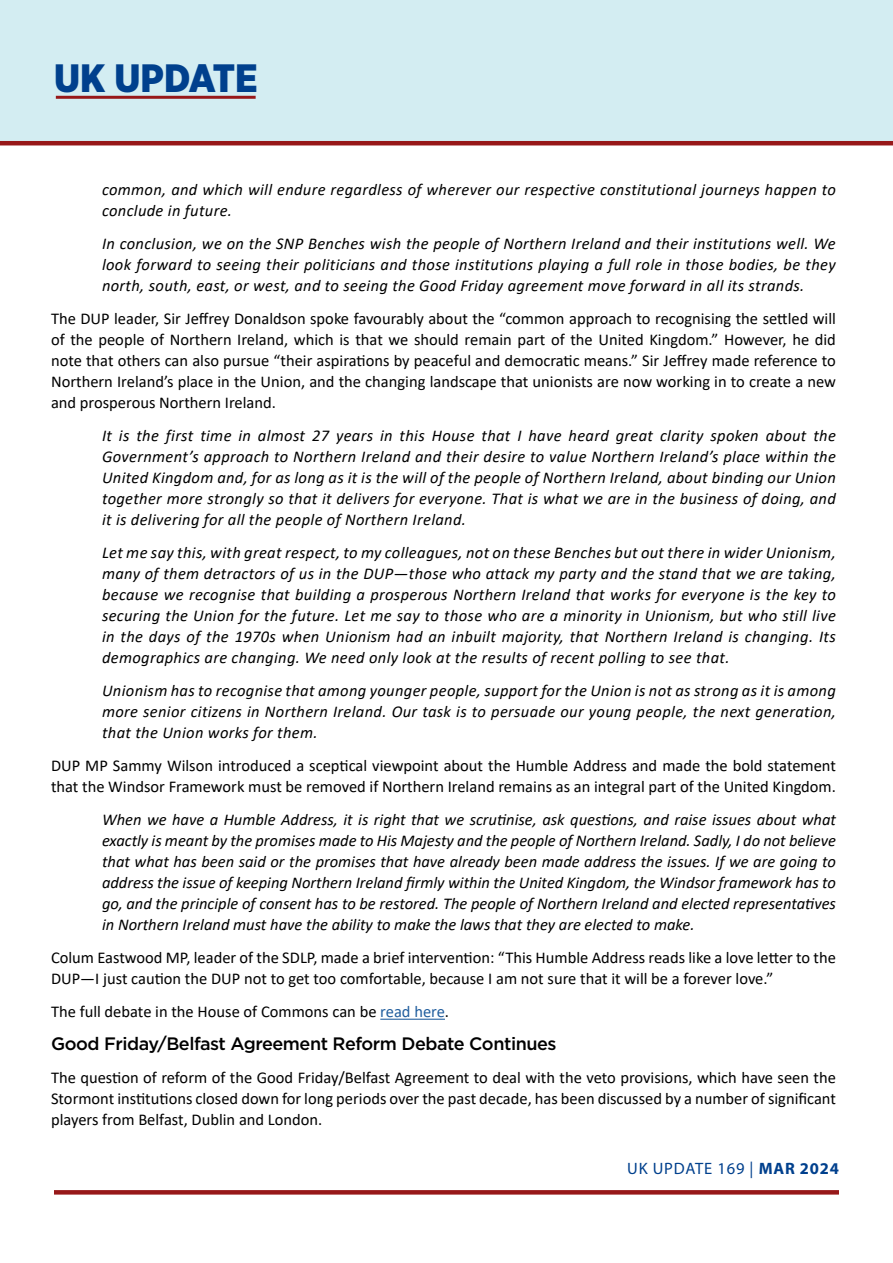
<style>
.page{position:relative;width:893px;height:1263px;background:#fff}
.page>*{position:absolute;margin:0;border:0;box-sizing:border-box;transform-origin:0 0}
.t1{font:900 39.6px "Gotham Narrow";color:#00408d}
.t2{font:500 18px "Gotham";letter-spacing:-.025em;color:#000}
.t3{font:italic 16.5px/21px "Calibri";letter-spacing:.02em;color:#000;text-align:justify}
.t4{font:16.5px/21px "Calibri";color:#000;text-align:justify}
.t5{font:16.5px "Myriad Pro";letter-spacing:.05em;color:#00408d}
.s1{color:#215e9e}
.s2{font-weight:700}
</style>
<div class="page">
<div style="left:0;top:0;width:893px;height:142px;background:#d3edf2"></div>
<hr style="left:0;top:141px;width:893px;height:4px;background:#971819">
<hr style="left:56px;top:96px;width:200px;height:3px;background:#971819">
<svg style="left:54px;top:1190px;width:785px;height:4px;background:#991d1e"></svg>
<hr style="left:380px;top:1019px;width:65px;height:1px;background:#215e9e">
<h1 class="t1" style="left:54px;top:52px;width:205px">UK UPDATE</h1>
<p class="t3" style="left:102px;top:179px;width:735px">common, and which will endure regardless of wherever our respective constitutional journeys happen to conclude in future.</p>
<p class="t3" style="left:102px;top:233px;width:735px">In conclusion, we on the SNP Benches wish the people of Northern Ireland and their institutions well. We look forward to seeing their politicians and those institutions playing a full role in those bodies, be they north, south, east, or west, and to seeing the Good Friday agreement move forward in all its strands.</p>
<p class="t4" style="left:51px;top:308px;width:786px">The DUP leader, Sir Jeffrey Donaldson spoke favourably about the “common approach to recognising the settled will of the people of Northern Ireland, which is that we should remain part of the United Kingdom.” However, he did note that others can also pursue “their aspirations by peaceful and democratic means.” Sir Jeffrey made reference to Northern Ireland’s place in the Union, and the changing landscape that unionists are now working in to create a new and prosperous Northern Ireland.</p>
<p class="t3" style="left:102px;top:425px;width:735px">It is the first time in almost 27 years in this House that I have heard great clarity spoken about the Government’s approach to Northern Ireland and their desire to value Northern Ireland’s place within the United Kingdom and, for as long as it is the will of the people of Northern Ireland, about binding our Union together more strongly so that it delivers for everyone. That is what we are in the business of doing, and it is delivering for all the people of Northern Ireland.</p>
<p class="t3" style="left:102px;top:542px;width:735px">Let me say this, with great respect, to my colleagues, not on these Benches but out there in wider Unionism, many of them detractors of us in the DUP—those who attack my party and the stand that we are taking, because we recognise that building a prosperous Northern Ireland that works for everyone is the key to securing the Union for the future. Let me say to those who are a minority in Unionism, but who still live in the days of the 1970s when Unionism had an inbuilt majority, that Northern Ireland is changing. Its demographics are changing. We need only look at the results of recent polling to see that.</p>
<p class="t3" style="left:102px;top:680px;width:735px">Unionism has to recognise that among younger people, support for the Union is not as strong as it is among more senior citizens in Northern Ireland. Our task is to persuade our young people, the next generation, that the Union works for them.</p>
<p class="t4" style="left:51px;top:755px;width:786px">DUP MP Sammy Wilson introduced a sceptical viewpoint about the Humble Address and made the bold statement that the Windsor Framework must be removed if Northern Ireland remains as an integral part of the United Kingdom.</p>
<p class="t3" style="left:102px;top:809px;width:735px">When we have a Humble Address, it is right that we scrutinise, ask questions, and raise issues about what exactly is meant by the promises made to His Majesty and the people of Northern Ireland. Sadly, I do not believe that what has been said or the promises that have already been made address the issues. If we are going to address the issue of keeping Northern Ireland firmly within the United Kingdom, the Windsor framework has to go, and the principle of consent has to be restored. The people of Northern Ireland and elected representatives in Northern Ireland must have the ability to make the laws that they are elected to make.</p>
<p class="t4" style="left:51px;top:947px;width:786px">Colum Eastwood MP, leader of the SDLP, made a brief intervention: “This Humble Address reads like a love letter to the<br>DUP—I just caution the DUP not to get too comfortable, because I am not sure that it will be a forever love.”</p>
<p class="t4" style="left:51px;top:1001px;width:400px">The full debate in the House of Commons can be <span class="s1">read here</span>.</p>
<p class="t2" style="left:51px;top:1032px;width:507px">Good Friday/Belfast Agreement Reform Debate Continues</p>
<p class="t4" style="left:51px;top:1067px;width:786px">The question of reform of the Good Friday/Belfast Agreement to deal with the veto provisions, which have seen the Stormont institutions closed down for long periods over the past decade, has been discussed by a number of significant players from Belfast, Dublin and London.</p>
<p class="t5" style="left:627px;top:1158px;width:213px">UK UPDATE 169 | <span class="s2">MAR 2024</span></p>
</div>
